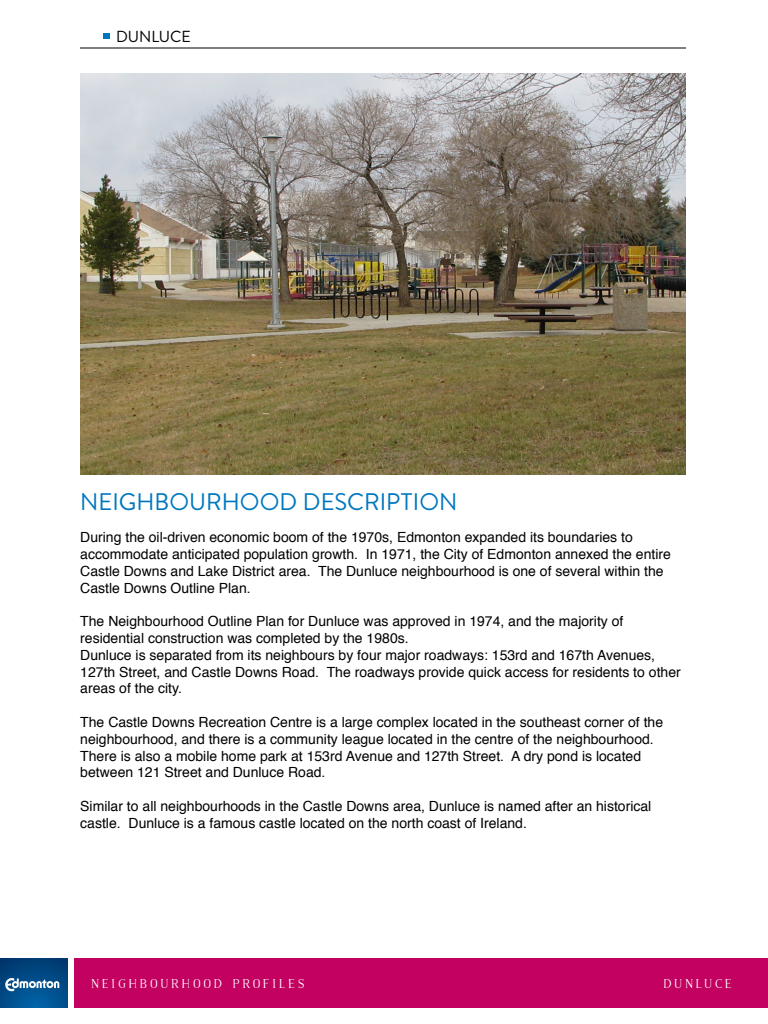
<style>
.page{position:relative;width:768px;height:1024px;background:#fff}
.page>*{position:absolute;margin:0;border:0;box-sizing:border-box;transform-origin:0 0}
.t1{font:24px "Brandon Text";color:#0078bf}
.t2{font:16px "Brandon Text";color:#000}
.t3{font:14px/16.8px "Helvetica";color:#000}
.t4{font:700 12px "Naive";letter-spacing:.2em;color:#fff}
</style>
<div class="page">
<div style="left:0;top:958px;width:68px;height:50px;background:linear-gradient(to bottom,#00396f,#015999)"></div>
<svg style="left:5px;top:978px;width:54px;height:13px"></svg>
<div style="left:74px;top:958px;width:694px;height:50px;background:#c30161"></div>
<hr style="left:80px;top:48px;width:606px;height:1px;background:#000">
<svg style="left:104px;top:34px;width:6px;height:5px"></svg>
<img style="left:80px;top:73px;width:606px;height:402px">
<p class="t2" style="left:116px;top:25px;width:76px">DUNLUCE</p>
<h1 class="t1" style="left:80px;top:485px;width:379px">NEIGHBOURHOOD DESCRIPTION</h1>
<p class="t3" style="left:80px;top:529px;width:592px">During the oil-driven economic boom of the 1970s, Edmonton expanded its boundaries to accommodate anticipated population growth. In 1971, the City of Edmonton annexed the entire Castle Downs and Lake District area. The Dunluce neighbourhood is one of several within the Castle Downs Outline Plan.</p>
<p class="t3" style="left:80px;top:613px;width:602px">The Neighbourhood Outline Plan for Dunluce was approved in 1974, and the majority of residential construction was completed by the 1980s.<br>Dunluce is separated from its neighbours by four major roadways: 153rd and 167th Avenues, 127th Street, and Castle Downs Road. The roadways provide quick access for residents to other areas of the city.</p>
<p class="t3" style="left:80px;top:714px;width:584px">The Castle Downs Recreation Centre is a large complex located in the southeast corner of the neighbourhood, and there is a community league located in the centre of the neighbourhood.<br>There is also a mobile home park at 153rd Avenue and 127th Street. A dry pond is located between 121 Street and Dunluce Road.</p>
<p class="t3" style="left:80px;top:798px;width:573px">Similar to all neighbourhoods in the Castle Downs area, Dunluce is named after an historical castle. Dunluce is a famous castle located on the north coast of Ireland.</p>
<p class="t4" style="left:91px;top:976px;width:215px">NEIGHBOURHOOD PROFILES</p>
<p class="t4" style="left:663px;top:976px;width:70px">DUNLUCE</p>
</div>
